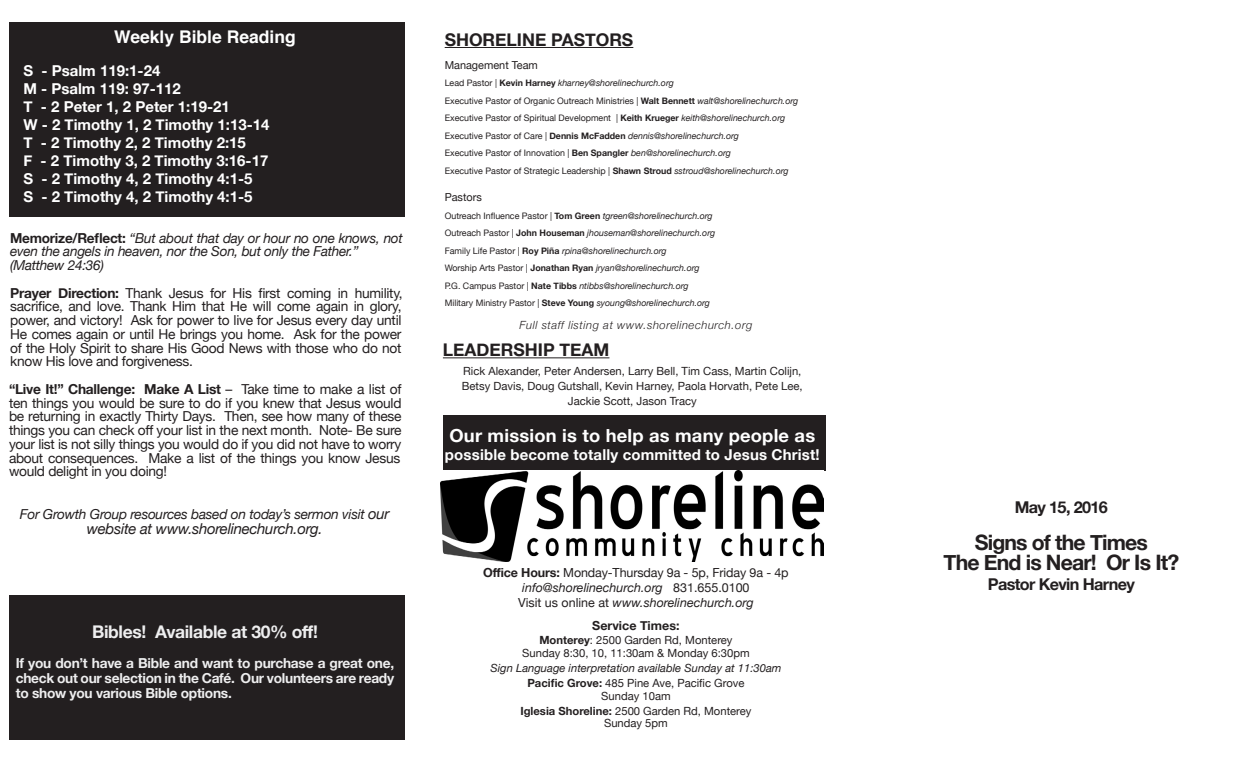
<style>
.page{position:relative;width:1260px;height:765px;background:#fff}
.page>*{position:absolute;margin:0;border:0;box-sizing:border-box;transform-origin:0 0}
.t1{font:700 21.25px "Helvetica Neue";letter-spacing:-.04em;color:#231f20}
.t2{font:700 18px "Helvetica Neue";letter-spacing:.01em;color:#fff}
.t3{font:700 17.5px "Helvetica Neue";color:#231f20}
.t4{font:700 17.5px "Helvetica Neue";letter-spacing:-.02em;color:#eeeeef}
.t5{font:700 17.5px "Helvetica";color:#fff}
.t6{font:700 16.25px "Helvetica Neue";letter-spacing:-.04em;color:#231f20}
.t7{font:700 15px "Helvetica Neue";color:#fff}
.t8{font:italic 15px "Helvetica Neue";letter-spacing:-.02em;color:#231f20}
.t9{font:13.75px/13.8px "Helvetica Neue";letter-spacing:-.02em;color:#231f20;text-align:justify}
.t10{font:italic 13.75px/13.8px "Helvetica Neue";letter-spacing:-.02em;color:#231f20}
.t11{font:700 13.75px/15px "Helvetica Neue";letter-spacing:-.02em;color:#eeeeef;text-align:justify}
.t12{font:italic 12.5px "Helvetica Neue";color:#231f20}
.t13{font:12.5px "Helvetica Neue";letter-spacing:-.01em;color:#231f20}
.t14{font:700 12.5px "Helvetica Neue";color:#231f20}
.t15{font:11.25px "Helvetica Neue";color:#231f20}
.t16{font:italic 11.25px "Helvetica Neue";color:#231f20}
.t17{font:italic 300 11.25px "Helvetica Neue";letter-spacing:.05em;color:#231f20}
.t18{font:11px "Helvetica Neue";color:#231f20}
.t19{font:italic 9px "Helvetica Neue";color:#231f20}
.t20{font:9px/17.5px "Helvetica Neue";color:#231f20}
.s1{font-weight:700;font-style:normal}
.s2{font-weight:700}
.s3{font-size:15px}
.s4{font-style:italic}
.s5{font-style:normal}
</style>
<div class="page">
<div style="left:9px;top:22px;width:396px;height:195px;background:#231f20"></div>
<div style="left:9px;top:595px;width:396px;height:145px;background:#231f20"></div>
<hr style="left:445px;top:47px;width:188px;height:1px;background:#231f20">
<hr style="left:443px;top:357px;width:166px;height:1px;background:#231f20">
<div style="left:443px;top:415px;width:382px;height:56px;background:#231f20"></div>
<img style="left:440px;top:471px;width:383px;height:91px">
<p class="t5" style="left:114px;top:22px;width:183px">Weekly Bible Reading</p>
<p class="t7" style="left:23px;top:59px;width:138px">S - Psalm 119:1-24</p>
<p class="t7" style="left:23px;top:77px;width:159px">M - Psalm 119: 97-112</p>
<p class="t7" style="left:23px;top:95px;width:208px">T - 2 Peter 1, 2 Peter 1:19-21</p>
<p class="t7" style="left:23px;top:113px;width:248px">W - 2 Timothy 1, 2 Timothy 1:13-14</p>
<p class="t7" style="left:23px;top:131px;width:224px">T - 2 Timothy 2, 2 Timothy 2:15</p>
<p class="t7" style="left:23px;top:149px;width:247px">F - 2 Timothy 3, 2 Timothy 3:16-17</p>
<p class="t7" style="left:23px;top:167px;width:231px">S - 2 Timothy 4, 2 Timothy 4:1-5</p>
<p class="t7" style="left:23px;top:185px;width:231px">S - 2 Timothy 4, 2 Timothy 4:1-5</p>
<p class="t10" style="left:10px;top:232px;width:394px"><span class="s1">Memorize/Reflect:</span> “But about that day or hour no one knows, not even the angels in heaven, nor the Son, but only the Father.”</p>
<p class="t10" style="left:10px;top:259px;width:95px">(Matthew 24:36)</p>
<p class="t9" style="left:10px;top:287px;width:394px"><span class="s2">Prayer Direction:</span> Thank Jesus for His first coming in humility, sacrifice, and love. Thank Him that He will come again in glory, power, and victory! Ask for power to live for Jesus every day until He comes again or until He brings you home. Ask for the power of the Holy Spirit to share His Good News with those who do not know His love and forgiveness.</p>
<p class="t9" style="left:9px;top:383px;width:394px"><span class="s2">“Live It!” Challenge: Make A List</span> – Take time to make a list of ten things you would be sure to do if you knew that Jesus would be returning in exactly Thirty Days. Then, see how many of these things you can check off your list in the next month. Note- Be sure your list is not silly things you would do if you did not have to worry about consequences. Make a list of the things you know Jesus would delight in you doing!</p>
<p class="t10" style="left:20px;top:508px;width:371px">For Growth Group resources based on today’s sermon visit <span class="s3">our</span></p>
<p class="t8" style="left:87px;top:518px;width:237px">website at www.shorelinechurch.org.</p>
<p class="t4" style="left:92px;top:618px;width:227px">Bibles! Available at 30% off!</p>
<p class="t11" style="left:16px;top:656px;width:380px">If you don’t have a Bible and want to purchase a great one, check out our selection in the Café. Our volunteers are ready to show you various Bible options.</p>
<p class="t3" style="left:445px;top:26px;width:190px">SHORELINE PASTORS</p>
<p class="t18" style="left:445px;top:57px;width:95px">Management Team</p>
<p class="t20" style="left:445px;top:75px;width:355px">Lead Pastor | <span class="s2">Kevin Harney</span> <span class="s4">kharney@shorelinechurch.org<br></span>Executive Pastor of Organic Outreach Ministries | <span class="s2">Walt Bennett</span> <span class="s4">walt@shorelinechurch.org</span></p>
<p class="t20" style="left:445px;top:110px;width:342px">Executive Pastor of Spiritual Development | <span class="s2">Keith Krueger</span> <span class="s4">keith@shorelinechurch.org</span></p>
<p class="t19" style="left:445px;top:129px;width:296px"><span class="s5">Executive Pastor of Care |</span> <span class="s1">Dennis McFadden</span> dennis@shorelinechurch.org</p>
<p class="t20" style="left:445px;top:145px;width:288px">Executive Pastor of Innovation | <span class="s2">Ben Spangler</span> <span class="s4">ben@shorelinechurch.org</span></p>
<p class="t20" style="left:445px;top:163px;width:345px">Executive Pastor of Strategic Leadership | <span class="s2">Shawn Stroud</span> <span class="s4">sstroud@shorelinechurch.org</span></p>
<p class="t18" style="left:445px;top:190px;width:39px">Pastors</p>
<p class="t19" style="left:445px;top:209px;width:269px"><span class="s5">Outreach Influence Pastor |</span> <span class="s1">Tom Green</span> tgreen@shorelinechurch.org</p>
<p class="t19" style="left:445px;top:227px;width:272px"><span class="s5">Outreach Pastor</span> | <span class="s1">John Houseman</span> jhouseman@shorelinechurch.org</p>
<p class="t19" style="left:445px;top:244px;width:223px"><span class="s5">Family Life Pastor |</span> <span class="s1">Roy Piña</span> rpina@shorelinechurch.org</p>
<p class="t19" style="left:445px;top:262px;width:256px"><span class="s5">Worship Arts Pastor |</span> <span class="s1">Jonathan Ryan</span> jryan@shorelinechurch.org</p>
<p class="t19" style="left:445px;top:279px;width:245px"><span class="s5">P.G. Campus Pastor |</span> <span class="s1">Nate Tibbs</span> ntibbs@shorelinechurch.org</p>
<p class="t19" style="left:445px;top:297px;width:267px"><span class="s5">Military Ministry Pastor |</span> <span class="s1">Steve Young</span> syoung@shorelinechurch.org</p>
<p class="t17" style="left:519px;top:316px;width:234px">Full staff listing at www.shorelinechurch.org</p>
<p class="t3" style="left:443px;top:336px;width:168px">LEADERSHIP TEAM</p>
<p class="t15" style="left:463px;top:363px;width:340px">Rick Alexander, Peter Andersen, Larry Bell, Tim Cass, Martin Colijn,</p>
<p class="t15" style="left:462px;top:378px;width:342px">Betsy Davis, Doug Gutshall, Kevin Harney, Paola Horvath, Pete Lee,</p>
<p class="t15" style="left:568px;top:393px;width:130px">Jackie Scott, Jason Tracy</p>
<p class="t2" style="left:449px;top:421px;width:367px">Our mission is to help as many people as</p>
<p class="t7" style="left:445px;top:442px;width:376px">possible become totally committed to Jesus Christ!</p>
<p class="t13" style="left:483px;top:564px;width:307px"><span class="s2">Office Hours:</span> Monday-Thursday 9a - 5p, Friday 9a - 4p</p>
<p class="t12" style="left:522px;top:579px;width:229px">info@shorelinechurch.org <span class="s5">831.655.0100</span></p>
<p class="t12" style="left:518px;top:594px;width:237px"><span class="s5">Visit us online at</span> www.shorelinechurch.org</p>
<p class="t14" style="left:592px;top:616px;width:89px">Service Times:</p>
<p class="t15" style="left:539px;top:632px;width:195px"><span class="s2">Monterey</span>: 2500 Garden Rd, Monterey</p>
<p class="t15" style="left:522px;top:645px;width:229px">Sunday 8:30, 10, 11:30am &amp; Monday 6:30pm</p>
<p class="t16" style="left:490px;top:660px;width:292px">Sign Language interpretation available Sunday at 11:30am</p>
<p class="t15" style="left:527px;top:675px;width:219px"><span class="s2">Pacific Grove:</span> 485 Pine Ave, Pacific Grove</p>
<p class="t15" style="left:601px;top:688px;width:71px">Sunday 10am</p>
<p class="t15" style="left:520px;top:703px;width:233px"><span class="s2">Iglesia Shoreline:</span> 2500 Garden Rd, Monterey</p>
<p class="t15" style="left:604px;top:715px;width:65px">Sunday 5pm</p>
<p class="t6" style="left:1015px;top:494px;width:95px">May 15, 2016</p>
<p class="t1" style="left:975px;top:526px;width:175px">Signs of the Times</p>
<p class="t1" style="left:944px;top:546px;width:237px">The End is Near! Or Is It?</p>
<p class="t6" style="left:988px;top:572px;width:148px">Pastor Kevin Harney</p>
</div>
